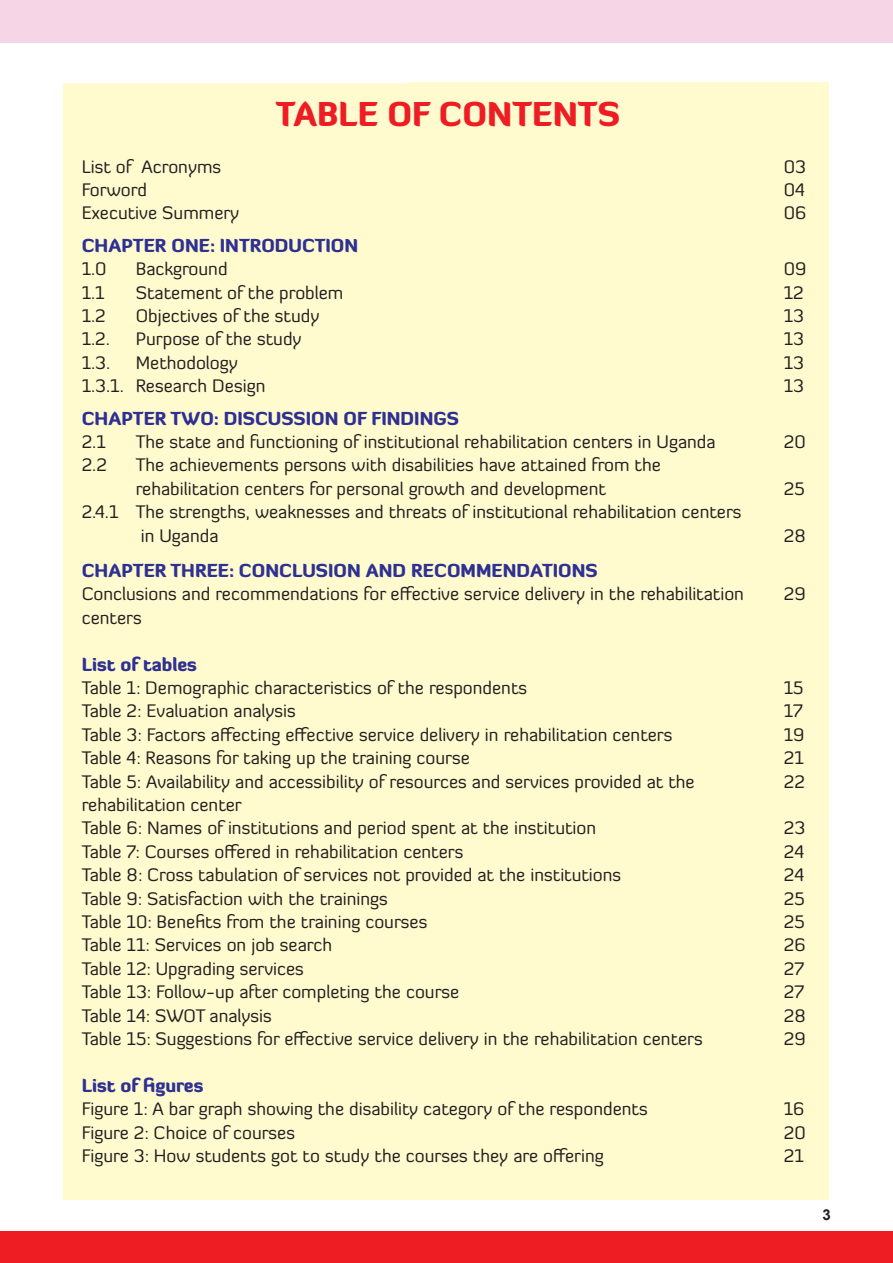
<style>
.page{position:relative;width:893px;height:1263px;background:#fff}
.page>*{position:absolute;margin:0;border:0;box-sizing:border-box;transform-origin:0 0}
.t1{font:900 33px "Diavlo";color:#ee1d23}
.t2{font:18px/23.4px "Diavlo";color:#231f20}
.t3{font:900 18px "Diavlo";color:#2e3092}
.t4{font:700 15px "Arial";color:#231f20}
</style>
<div class="page">
<div style="left:0;top:0;width:893px;height:43px;background:#f6d6e6"></div>
<div style="left:0;top:1231px;width:893px;height:32px;background:#ee1d23"></div>
<div style="left:64px;top:82px;width:765px;height:1117px;background:#fffbcf"></div>
<div style="left:61px;top:44px;width:346px;height:39px;background:#fff"></div>
<h1 class="t1" style="left:276px;top:92px;width:346px">TABLE OF CONTENTS</h1>
<p class="t2" style="left:82px;top:154px;width:141px">List of Acronyms</p>
<p class="t2" style="left:784px;top:154px;width:24px">03</p>
<p class="t2" style="left:82px;top:178px;width:67px">Forword</p>
<p class="t2" style="left:784px;top:178px;width:23px">04</p>
<p class="t2" style="left:82px;top:201px;width:159px">Executive Summery</p>
<p class="t2" style="left:784px;top:201px;width:24px">06</p>
<p class="t3" style="left:82px;top:234px;width:278px">CHAPTER ONE: INTRODUCTION</p>
<p class="t2" style="left:82px;top:257px;width:26px">1.0</p>
<p class="t2" style="left:136px;top:257px;width:93px">Background</p>
<p class="t2" style="left:784px;top:257px;width:24px">09</p>
<p class="t2" style="left:82px;top:280px;width:25px">1.1</p>
<p class="t2" style="left:136px;top:280px;width:209px">Statement of the problem</p>
<p class="t2" style="left:784px;top:280px;width:21px">12</p>
<p class="t2" style="left:82px;top:304px;width:26px">1.2</p>
<p class="t2" style="left:136px;top:304px;width:185px">Objectives of the study</p>
<p class="t2" style="left:784px;top:304px;width:22px">13</p>
<p class="t2" style="left:82px;top:327px;width:30px">1.2.</p>
<p class="t2" style="left:136px;top:327px;width:167px">Purpose of the study</p>
<p class="t2" style="left:784px;top:327px;width:22px">13</p>
<p class="t2" style="left:82px;top:351px;width:30px">1.3.</p>
<p class="t2" style="left:136px;top:351px;width:104px">Methodology</p>
<p class="t2" style="left:784px;top:351px;width:22px">13</p>
<p class="t2" style="left:82px;top:374px;width:185px">1.3.1. Research Design</p>
<p class="t2" style="left:784px;top:374px;width:22px">13</p>
<p class="t3" style="left:82px;top:406px;width:379px">CHAPTER TWO: DISCUSSION OF FINDINGS</p>
<p class="t2" style="left:82px;top:430px;width:26px">2.1</p>
<p class="t2" style="left:136px;top:430px;width:581px">The state and functioning of institutional rehabilitation centers in Uganda</p>
<p class="t2" style="left:784px;top:430px;width:23px">20</p>
<p class="t2" style="left:82px;top:453px;width:27px">2.2</p>
<p class="t2" style="left:136px;top:453px;width:527px">The achievements persons with disabilities have attained from the rehabilitation centers for personal growth and development</p>
<p class="t2" style="left:784px;top:477px;width:22px">25</p>
<p class="t2" style="left:141px;top:500px;width:602px;text-indent:-59px">2.4.1 The strengths, weaknesses and threats of institutional rehabilitation centers in Uganda</p>
<p class="t2" style="left:784px;top:523px;width:23px">28</p>
<p class="t3" style="left:82px;top:559px;width:517px">CHAPTER THREE: CONCLUSION AND RECOMMENDATIONS</p>
<p class="t2" style="left:82px;top:582px;width:664px">Conclusions and recommendations for effective service delivery in the rehabilitation</p>
<p class="t2" style="left:784px;top:582px;width:23px">29</p>
<p class="t2" style="left:82px;top:606px;width:61px">centers</p>
<p class="t3" style="left:82px;top:652px;width:117px">List of tables</p>
<p class="t2" style="left:82px;top:676px;width:447px">Table 1: Demographic characteristics of the respondents</p>
<p class="t2" style="left:784px;top:676px;width:21px">15</p>
<p class="t2" style="left:82px;top:699px;width:216px">Table 2: Evaluation analysis</p>
<p class="t2" style="left:784px;top:699px;width:21px">17</p>
<p class="t2" style="left:82px;top:723px;width:592px">Table 3: Factors affecting effective service delivery in rehabilitation centers</p>
<p class="t2" style="left:784px;top:723px;width:22px">19</p>
<p class="t2" style="left:82px;top:746px;width:390px">Table 4: Reasons for taking up the training course</p>
<p class="t2" style="left:784px;top:746px;width:21px">21</p>
<p class="t2" style="left:82px;top:769px;width:614px">Table 5: Availability and accessibility of resources and services provided at the</p>
<p class="t2" style="left:784px;top:769px;width:23px">22</p>
<p class="t2" style="left:82px;top:793px;width:516px">rehabilitation center<br>Table 6: Names of institutions and period spent at the institution</p>
<p class="t2" style="left:784px;top:816px;width:23px">23</p>
<p class="t2" style="left:82px;top:840px;width:383px">Table 7: Courses offered in rehabilitation centers</p>
<p class="t2" style="left:784px;top:840px;width:22px">24</p>
<p class="t2" style="left:82px;top:863px;width:541px">Table 8: Cross tabulation of services not provided at the institutions</p>
<p class="t2" style="left:784px;top:863px;width:22px">24</p>
<p class="t2" style="left:82px;top:886px;width:308px">Table 9: Satisfaction with the trainings</p>
<p class="t2" style="left:784px;top:886px;width:22px">25</p>
<p class="t2" style="left:82px;top:910px;width:347px">Table 10: Benefits from the training courses</p>
<p class="t2" style="left:784px;top:910px;width:22px">25</p>
<p class="t2" style="left:82px;top:933px;width:252px">Table 11: Services on job search</p>
<p class="t2" style="left:784px;top:933px;width:23px">26</p>
<p class="t2" style="left:82px;top:957px;width:224px">Table 12: Upgrading services</p>
<p class="t2" style="left:784px;top:957px;width:22px">27</p>
<p class="t2" style="left:82px;top:980px;width:379px">Table 13: Follow-up after completing the course</p>
<p class="t2" style="left:784px;top:980px;width:22px">27</p>
<p class="t2" style="left:82px;top:1003px;width:192px">Table 14: SWOT analysis</p>
<p class="t2" style="left:784px;top:1003px;width:23px">28</p>
<p class="t2" style="left:82px;top:1027px;width:623px">Table 15: Suggestions for effective service delivery in the rehabilitation centers</p>
<p class="t2" style="left:784px;top:1027px;width:23px">29</p>
<p class="t3" style="left:82px;top:1074px;width:123px">List of figures</p>
<p class="t2" style="left:82px;top:1097px;width:567px">Figure 1: A bar graph showing the disability category of the respondents</p>
<p class="t2" style="left:784px;top:1097px;width:22px">16</p>
<p class="t2" style="left:82px;top:1120px;width:215px">Figure 2: Choice of courses</p>
<p class="t2" style="left:784px;top:1120px;width:23px">20</p>
<p class="t2" style="left:82px;top:1144px;width:524px">Figure 3: How students got to study the courses they are offering</p>
<p class="t2" style="left:784px;top:1144px;width:21px">21</p>
<p class="t4" style="left:823px;top:1204px;width:10px">3</p>
</div>
